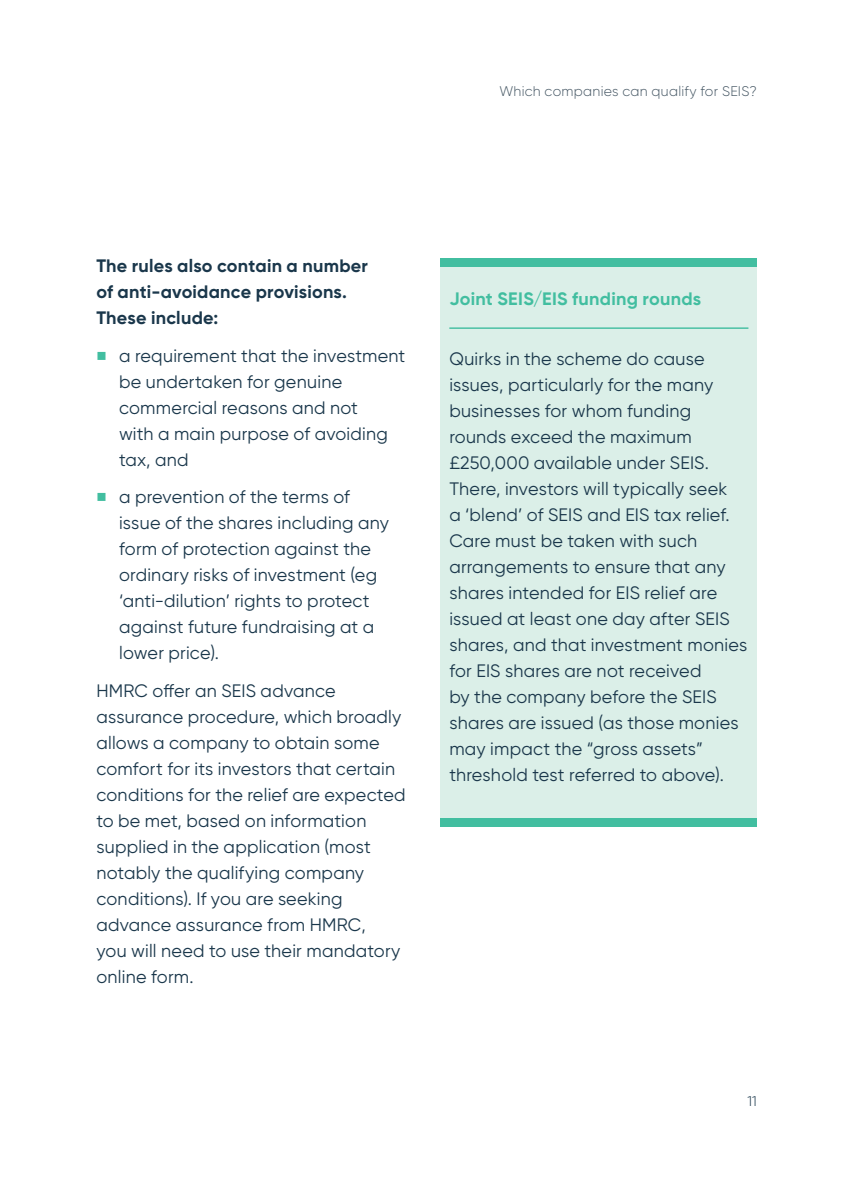
<style>
.page{position:relative;width:842px;height:1191px;background:#fff}
.page>*{position:absolute;margin:0;border:0;box-sizing:border-box;transform-origin:0 0}
.Body_copy{font:18px/26px "Gilroy";letter-spacing:.01em;color:#1a374b}
.Body_copy_bold{font:700 18px/26px "Gilroy";letter-spacing:.015em;color:#1a374b}
.Panel_heading{font:700 18px "Gilroy";letter-spacing:.015em;color:#42bea0}
.Header_R{font:300 14px "Gilroy";letter-spacing:.02em;color:#475865}
.Page_number_R{font:300 14px "Gilroy";color:#1a374b}
</style>
<div class="page">
<div style="left:441px;top:258px;width:316px;height:568px;background:#dbefe8"></div>
<hr style="left:449px;top:327px;width:299px;height:2px;background:#42bea0">
<div style="left:441px;top:258px;width:316px;height:9px;background:#42bea0"></div>
<div style="left:441px;top:818px;width:316px;height:8px;background:#42bea0"></div>
<p class="Header_R" style="left:499px;top:83px;width:259px">Which companies can qualify for SEIS?</p>
<p class="Body_copy_bold" style="left:96px;top:253px;width:273px">The rules also contain a number of anti-avoidance provisions.<br>These include:</p>
<p class="Body_copy" style="left:119px;top:342px;width:288px">a requirement that the investment be undertaken for genuine commercial reasons and not<br>with a main purpose of avoiding tax, and</p>
<p class="Body_copy" style="left:119px;top:484px;width:271px">a prevention of the terms of issue of the shares including any form of protection against the ordinary risks of investment (eg ‘anti-dilution’ rights to protect against future fundraising at a lower price).</p>
<p class="Body_copy" style="left:96px;top:677px;width:311px">HMRC offer an SEIS advance assurance procedure, which broadly allows a company to obtain some comfort for its investors that certain conditions for the relief are expected to be met, based on information supplied in the application (most notably the qualifying company conditions). If you are seeking advance assurance from HMRC,<br>you will need to use their mandatory online form.</p>
<p class="Panel_heading" style="left:449px;top:287px;width:253px">Joint SEIS/EIS funding rounds</p>
<p class="Body_copy" style="left:449px;top:345px;width:299px">Quirks in the scheme do cause issues, particularly for the many businesses for whom funding rounds exceed the maximum £250,000 available under SEIS.<br>There, investors will typically seek<br>a ‘blend’ of SEIS and EIS tax relief.<br>Care must be taken with such arrangements to ensure that any shares intended for EIS relief are issued at least one day after SEIS shares, and that investment monies for EIS shares are not received<br>by the company before the SEIS shares are issued (as those monies may impact the “gross assets” threshold test referred to above).</p>
<p class="Page_number_R" style="left:747px;top:1092px;width:11px">11</p>
</div>
